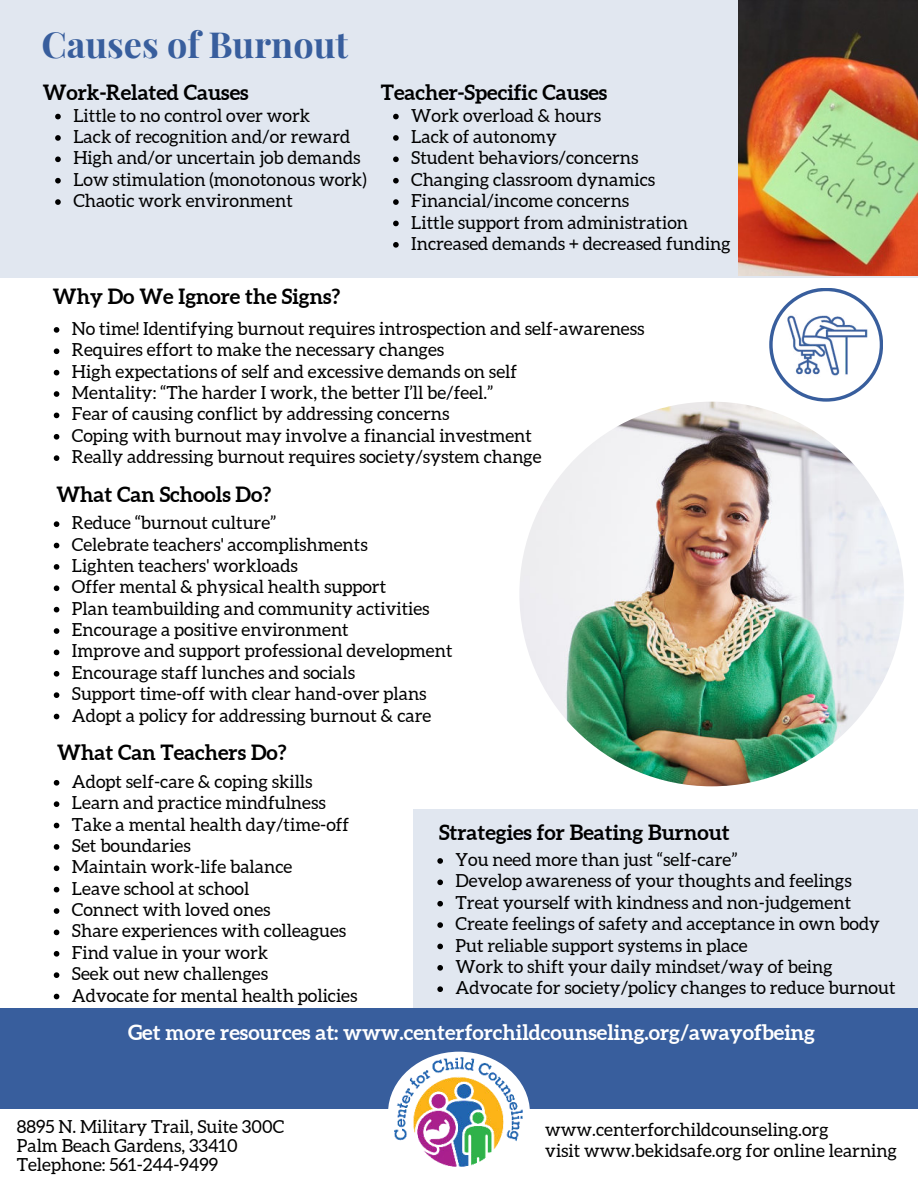
<style>
.page{position:relative;width:918px;height:1188px;background:#fff}
.page>*{position:absolute;margin:0;border:0;box-sizing:border-box;transform-origin:0 0}
.t1{font:700 36px "Playfair Display";color:#385e9d}
.t2{font:700 21px "Aleo";color:#000}
.t3{font:700 21px "Aleo";color:#fff}
.t4{font:18px/21.3px "Aleo";color:#000}
</style>
<div class="page">
<div style="left:0;top:0;width:918px;height:278px;background:#e1e7f0"></div>
<img style="left:519px;top:402px;width:385px;height:384px;border-radius:50%">
<div style="left:0;top:1009px;width:918px;height:100px;background:#385e9d"></div>
<img style="left:388px;top:1051px;width:140px;height:116px">
<div style="left:413px;top:809px;width:505px;height:202px;background:#e1e7f0"></div>
<img style="left:738px;top:0;width:180px;height:276px">
<svg style="left:437px;top:858px;width:6px;height:6px"></svg>
<svg style="left:437px;top:880px;width:6px;height:5px"></svg>
<svg style="left:437px;top:901px;width:6px;height:6px"></svg>
<svg style="left:437px;top:922px;width:6px;height:6px"></svg>
<svg style="left:437px;top:944px;width:6px;height:5px"></svg>
<svg style="left:437px;top:965px;width:6px;height:6px"></svg>
<svg style="left:437px;top:986px;width:6px;height:6px"></svg>
<svg style="left:769px;top:288px;width:114px;height:114px"></svg>
<img style="left:785px;top:310px;width:83px;height:67px">
<svg style="left:55px;top:114px;width:6px;height:5px"></svg>
<svg style="left:55px;top:135px;width:6px;height:6px"></svg>
<svg style="left:55px;top:157px;width:6px;height:5px"></svg>
<svg style="left:55px;top:178px;width:6px;height:6px"></svg>
<svg style="left:55px;top:199px;width:6px;height:6px"></svg>
<svg style="left:54px;top:780px;width:5px;height:6px"></svg>
<svg style="left:54px;top:801px;width:5px;height:6px"></svg>
<svg style="left:54px;top:823px;width:5px;height:5px"></svg>
<svg style="left:54px;top:844px;width:5px;height:6px"></svg>
<svg style="left:54px;top:865px;width:5px;height:6px"></svg>
<svg style="left:54px;top:887px;width:5px;height:5px"></svg>
<svg style="left:54px;top:908px;width:5px;height:6px"></svg>
<svg style="left:54px;top:930px;width:5px;height:5px"></svg>
<svg style="left:54px;top:951px;width:5px;height:6px"></svg>
<svg style="left:54px;top:972px;width:5px;height:6px"></svg>
<svg style="left:54px;top:994px;width:5px;height:5px"></svg>
<svg style="left:54px;top:327px;width:5px;height:6px"></svg>
<svg style="left:54px;top:348px;width:5px;height:6px"></svg>
<svg style="left:54px;top:370px;width:5px;height:5px"></svg>
<svg style="left:54px;top:391px;width:5px;height:6px"></svg>
<svg style="left:54px;top:413px;width:5px;height:5px"></svg>
<svg style="left:54px;top:434px;width:5px;height:6px"></svg>
<svg style="left:54px;top:455px;width:5px;height:6px"></svg>
<svg style="left:393px;top:114px;width:6px;height:5px"></svg>
<svg style="left:393px;top:135px;width:6px;height:6px"></svg>
<svg style="left:393px;top:157px;width:6px;height:5px"></svg>
<svg style="left:393px;top:178px;width:6px;height:6px"></svg>
<svg style="left:393px;top:199px;width:6px;height:6px"></svg>
<svg style="left:393px;top:221px;width:6px;height:5px"></svg>
<svg style="left:393px;top:242px;width:6px;height:6px"></svg>
<svg style="left:54px;top:521px;width:5px;height:6px"></svg>
<svg style="left:54px;top:543px;width:5px;height:5px"></svg>
<svg style="left:54px;top:564px;width:5px;height:6px"></svg>
<svg style="left:54px;top:585px;width:5px;height:6px"></svg>
<svg style="left:54px;top:607px;width:5px;height:5px"></svg>
<svg style="left:54px;top:628px;width:5px;height:6px"></svg>
<svg style="left:54px;top:650px;width:5px;height:5px"></svg>
<svg style="left:54px;top:671px;width:5px;height:6px"></svg>
<svg style="left:54px;top:692px;width:5px;height:6px"></svg>
<svg style="left:54px;top:714px;width:5px;height:5px"></svg>
<h1 class="t1" style="left:41px;top:16px;width:308px">Causes of Burnout</h1>
<p class="t2" style="left:43px;top:81px;width:207px">Work-Related Causes</p>
<p class="t4" style="left:73px;top:104px;width:295px">Little to no control over work<br>Lack of recognition and/or reward<br>High and/or uncertain job demands<br>Low stimulation (monotonous work)<br>Chaotic work environment</p>
<p class="t2" style="left:381px;top:81px;width:228px">Teacher-Specific Causes</p>
<p class="t4" style="left:411px;top:104px;width:321px">Work overload &amp; hours<br>Lack of autonomy<br>Student behaviors/concerns<br>Changing classroom dynamics<br>Financial/income concerns<br>Little support from administration<br>Increased demands + decreased funding</p>
<p class="t2" style="left:53px;top:284px;width:289px">Why Do We Ignore the Signs?</p>
<p class="t4" style="left:72px;top:318px;width:574px">No time! Identifying burnout requires introspection and self-awareness Requires effort to make the necessary changes<br>High expectations of self and excessive demands on self<br>Mentality: “The harder I work, the better I’ll be/feel.”<br>Fear of causing conflict by addressing concerns<br>Coping with burnout may involve a financial investment<br>Really addressing burnout requires society/system change</p>
<p class="t2" style="left:56px;top:482px;width:216px">What Can Schools Do?</p>
<p class="t4" style="left:72px;top:512px;width:382px">Reduce “burnout culture”<br>Celebrate teachers' accomplishments<br>Lighten teachers' workloads<br>Offer mental &amp; physical health support<br>Plan teambuilding and community activities Encourage a positive environment<br>Improve and support professional development Encourage staff lunches and socials<br>Support time-off with clear hand-over plans Adopt a policy for addressing burnout &amp; care</p>
<p class="t2" style="left:57px;top:740px;width:231px">What Can Teachers Do?</p>
<p class="t4" style="left:72px;top:771px;width:287px">Adopt self-care &amp; coping skills<br>Learn and practice mindfulness<br>Take a mental health day/time-off<br>Set boundaries<br>Maintain work-life balance<br>Leave school at school<br>Connect with loved ones<br>Share experiences with colleagues<br>Find value in your work<br>Seek out new challenges<br>Advocate for mental health policies</p>
<p class="t2" style="left:439px;top:820px;width:292px">Strategies for Beating Burnout</p>
<p class="t4" style="left:456px;top:849px;width:442px">You need more than just “self-care”<br>Develop awareness of your thoughts and feelings Treat yourself with kindness and non-judgement Create feelings of safety and acceptance in own body Put reliable support systems in place<br>Work to shift your daily mindset/way of being Advocate for society/policy changes to reduce burnout</p>
<p class="t3" style="left:128px;top:1021px;width:689px">Get more resources at: www.centerforchildcounseling.org/awayofbeing</p>
<p class="t4" style="left:17px;top:1117px;width:269px;line-height:19.2px">8895 N. Military Trail, Suite 300C<br>Palm Beach Gardens, 33410<br>Telephone: 561-244-9499</p>
<p class="t4" style="left:545px;top:1118px;width:353px">www.centerforchildcounseling.org<br>visit www.bekidsafe.org for online learning</p>
</div>
